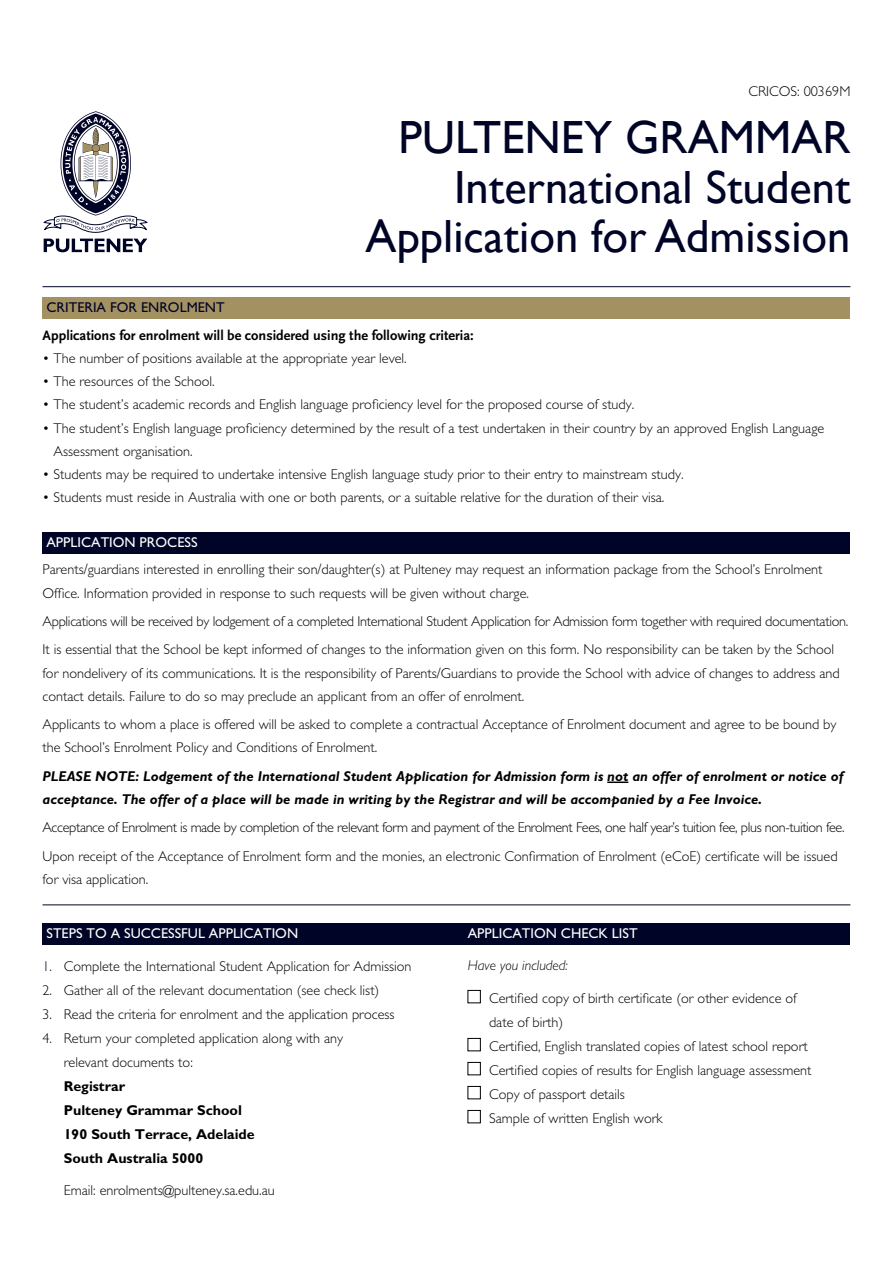
<style>
.page{position:relative;width:893px;height:1263px;background:#fff}
.page>*{position:absolute;margin:0;border:0;box-sizing:border-box;transform-origin:0 0}
.t1{font:46.5px/49.5px "Gill Sans";color:#000426;text-align:right}
.t2{font:300 14.25px/24px "M Gill Sans";color:#000}
.t3{font:300 14.25px/28.3px "M Gill Sans";letter-spacing:-.02em;color:#000}
.t4{font:300 14.25px/28.3px "M Gill Sans";letter-spacing:-.025em;color:#000}
.t5{font:italic 700 14.25px/23.2px "M Gill Sans";color:#000}
.t6{font:700 14.25px/24px "M Gill Sans";color:#000}
.t7{font:14.25px "M Gill Sans";color:#fff}
.t8{font:700 14.25px "Scala Sans";color:#000}
.t9{font:14.25px "M Gill Sans";color:#000426}
.t10{font:italic 300 14.25px "M Gill Sans";color:#000}
.s1{color:#000426}
</style>
<div class="page">
<div style="left:43px;top:533px;width:807px;height:21px;background:#000426"></div>
<div style="left:42px;top:298px;width:808px;height:21px;background:#a39161"></div>
<svg style="left:44px;top:239px;width:103px;height:13px"></svg>
<svg style="left:43px;top:111px;width:105px;height:122px"></svg>
<hr style="left:43px;top:286px;width:807px;height:1px;background:#000426">
<hr style="left:43px;top:904px;width:807px;height:1px;background:#000426">
<div style="left:43px;top:923px;width:807px;height:21px;background:#000426"></div>
<div style="left:468px;top:990px;width:12px;height:13px;border:1px solid #000"></div>
<div style="left:468px;top:1038px;width:12px;height:13px;border:1px solid #000"></div>
<div style="left:468px;top:1062px;width:12px;height:13px;border:1px solid #000"></div>
<div style="left:468px;top:1086px;width:12px;height:13px;border:1px solid #000"></div>
<div style="left:468px;top:1110px;width:12px;height:13px;border:1px solid #000"></div>
<hr style="left:607px;top:781px;width:21px;height:2px;background:#000">
<p class="t2" style="left:748px;top:80px;width:104px">CRICOS: 00369M</p>
<h1 class="t1" style="left:366px;top:112px;width:486px">PULTENEY GRAMMAR<br>International Student<br>Application for Admission</h1>
<p class="t9" style="left:46px;top:299px;width:180px">CRITERIA FOR ENROLMENT</p>
<p class="t8" style="left:43px;top:327px;width:433px">Applications for enrolment will be considered using the following criteria:</p>
<p class="t2" style="left:43px;top:346px;width:366px">• The number of positions available at the appropriate year level.</p>
<p class="t2" style="left:43px;top:369px;width:174px">• The resources of the School.</p>
<p class="t2" style="left:43px;top:393px;width:593px">• The student’s academic records and English language proficiency level for the proposed course of study.</p>
<p class="t2" style="left:54px;top:416px;width:772px;line-height:23.2px;text-indent:-11px">• The student’s English language proficiency determined by the result of a test undertaken in their country by an approved English Language<br>Assessment organisation.</p>
<p class="t2" style="left:43px;top:462px;width:642px">• Students may be required to undertake intensive English language study prior to their entry to mainstream study.</p>
<p class="t2" style="left:43px;top:486px;width:623px">• Students must reside in Australia with one or both parents, or a suitable relative for the duration of their visa.</p>
<p class="t7" style="left:46px;top:534px;width:153px">APPLICATION PROCESS</p>
<p class="t2" style="left:43px;top:558px;width:781px;line-height:23.2px">Parents/guardians interested in enrolling their son/daughter(s) at Pulteney may request an information package from the School’s Enrolment<br>Office. Information provided in response to such requests will be given without charge.</p>
<p class="t3" style="left:43px;top:607px;width:807px">Applications will be received by lodgement of a completed International Student Application for Admission form together with required documentation.<br>It is essential that the School be kept informed of changes to the information given on this form. No responsibility can be taken by the School</p>
<p class="t2" style="left:43px;top:661px;width:799px;line-height:23.2px">for nondelivery of its communications. It is the responsibility of Parents/Guardians to provide the School with advice of changes to address and contact details. Failure to do so may preclude an applicant from an offer of enrolment.</p>
<p class="t2" style="left:43px;top:713px;width:795px;line-height:23.2px">Applicants to whom a place is offered will be asked to complete a contractual Acceptance of Enrolment document and agree to be bound by the School’s Enrolment Policy and Conditions of Enrolment.</p>
<p class="t5" style="left:43px;top:764px;width:802px">PLEASE NOTE: Lodgement of the International Student Application for Admission form is not an offer of enrolment or notice of acceptance. The offer of a place will be made in writing by the Registrar and will be accompanied by a Fee Invoice.</p>
<p class="t4" style="left:43px;top:814px;width:803px">Acceptance of Enrolment is made by completion of the relevant form and payment of the Enrolment Fees, one half year’s tuition fee, plus non-tuition fee.<br>Upon receipt of the Acceptance of Enrolment form and the monies, an electronic Confirmation of Enrolment (eCoE) certificate will be issued</p>
<p class="t2" style="left:43px;top:867px;width:107px">for visa application.</p>
<p class="t7" style="left:46px;top:925px;width:253px">STEPS TO A SUCCESSFUL APPLICATION</p>
<p class="t2" style="left:43px;top:954px;width:371px"><span class="s1">1</span>. Complete the International Student Application for Admission</p>
<p class="t2" style="left:43px;top:978px;width:338px">2. Gather all of the relevant documentation (see check list)</p>
<p class="t2" style="left:43px;top:1002px;width:354px">3. Read the criteria for enrolment and the application process</p>
<p class="t2" style="left:64px;top:1026px;width:281px;text-indent:-21px">4. Return your completed application along with any relevant documents to:</p>
<p class="t6" style="left:64px;top:1074px;width:193px">Registrar<br>Pulteney Grammar School<br>190 South Terrace, Adelaide<br>South Australia 5000</p>
<p class="t2" style="left:64px;top:1178px;width:213px">Email: enrolments@pulteney.sa.edu.au</p>
<p class="t7" style="left:468px;top:925px;width:171px">APPLICATION CHECK LIST</p>
<p class="t10" style="left:468px;top:958px;width:102px">Have you included:</p>
<p class="t2" style="left:489px;top:986px;width:324px">Certified copy of birth certificate (or other evidence of date of birth)<br>Certified, English translated copies of latest school report Certified copies of results for English language assessment Copy of passport details<br>Sample of written English work</p>
</div>
